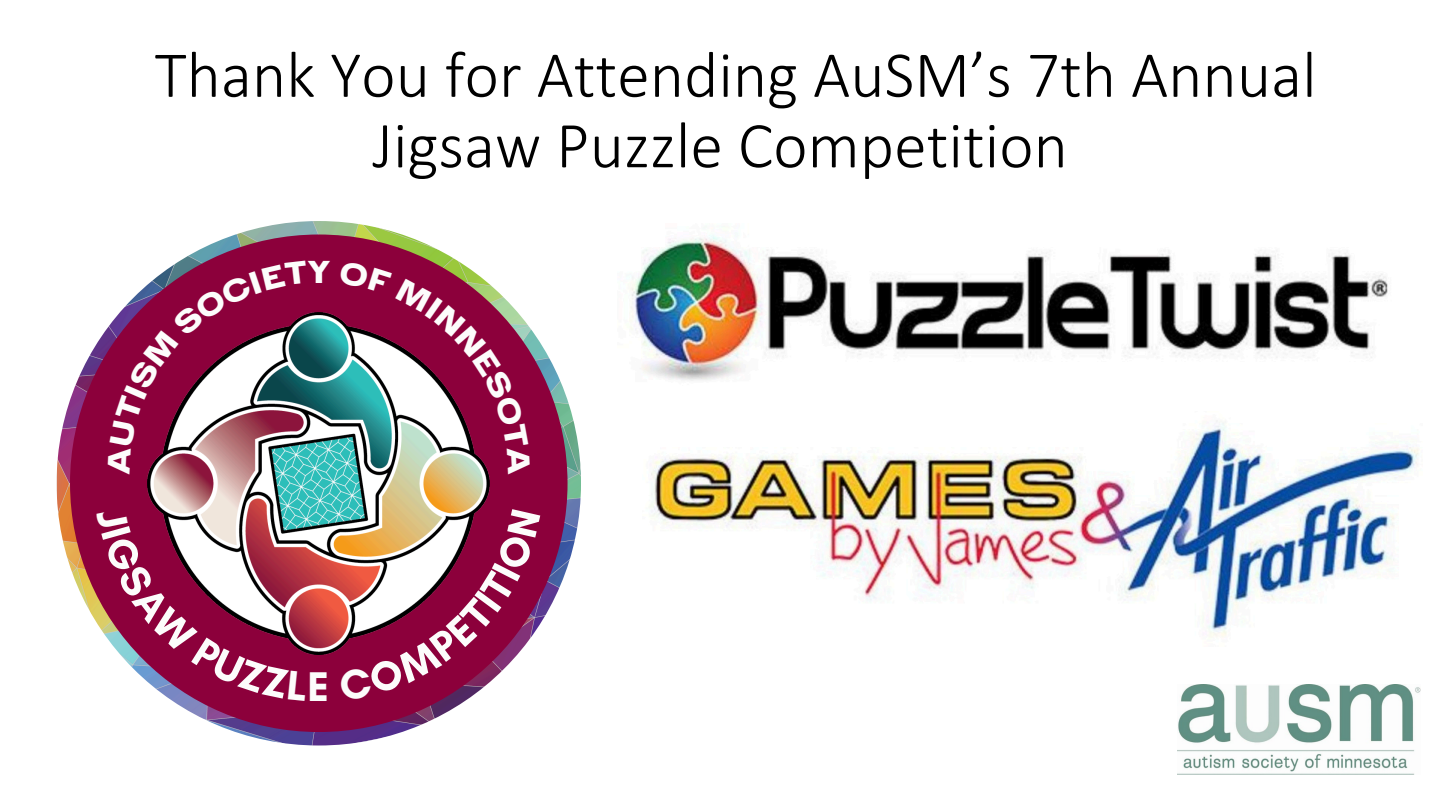
<style>
.page{position:relative;width:1440px;height:810px;background:#fff}
.page>*{position:absolute;margin:0;border:0;box-sizing:border-box;transform-origin:0 0}
.t1{font:300 66px "Calibri";color:#000}
.t2{font:700 42.3px "Glacial Indifference";color:#fcfcfb}
.t3{font:900 29.85px "HK Gothic";color:#fcfcfb}
</style>
<div class="page">
<img style="left:1177px;top:685px;width:243px;height:90px">
<img style="left:629px;top:235px;width:759px;height:146px">
<img style="left:649px;top:420px;width:770px;height:218px">
<img style="left:57px;top:221px;width:524px;height:525px;border-radius:50%">
<div style="left:70px;top:235px;width:498px;height:497px;background:#8c003b;border-radius:50%"></div>
<img style="left:148px;top:313px;width:342px;height:341px">
<svg style="left:107px;top:261px;width:201px;height:214px"></svg>
<svg style="left:339px;top:261px;width:192px;height:214px"></svg>
<svg style="left:96px;top:508px;width:212px;height:193px"></svg>
<svg style="left:339px;top:509px;width:201px;height:192px"></svg>
<p class="t1" style="left:155px;top:47px;width:1163px">Thank You for Attending AuSM’s 7th Annual</p>
<p class="t1" style="left:372px;top:118px;width:697px">Jigsaw Puzzle Competition</p>
<p class="t3" style="left:308px;top:256px;width:24px">Y</p>
<p class="t2" style="left:308px;top:661px;width:23px">E</p>
</div>
